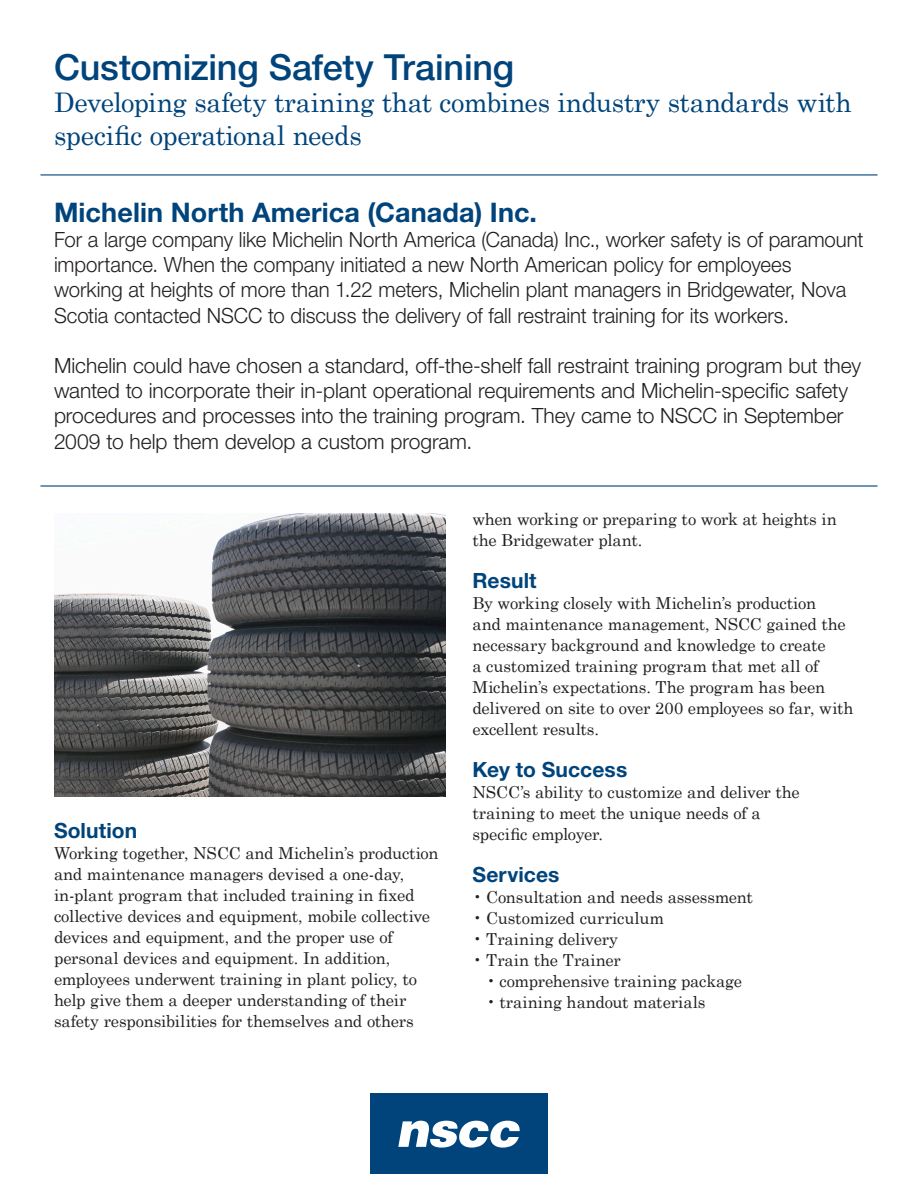
<style>
.page{position:relative;width:918px;height:1188px;background:#fff}
.page>*{position:absolute;margin:0;border:0;box-sizing:border-box;transform-origin:0 0}
.t1{font:500 36px "Helvetica Neue LT Std";letter-spacing:-.005em;color:#00447b}
.header_2{font:27px/32.4px "Century";letter-spacing:-.015em;color:#00447b}
.Subhead_overview{font:700 27px "Helvetica Neue LT Std";letter-spacing:.005em;color:#00447b}
.Paragraph_overview{font:300 21px/25.2px "Helvetica Neue LT Std";letter-spacing:-.005em;color:#231f20}
.subhead{font:700 21px "Helvetica Neue LT Std";letter-spacing:.005em;color:#00447b}
.Paragraph{font:16.5px/21px "Century Schoolbook";letter-spacing:-.01em;color:#231f20}
.bullett{font:16.5px "Century Schoolbook";letter-spacing:-.005em;color:#231f20}
.bullet_sub{font:16.5px "Century Schoolbook";letter-spacing:-.01em;color:#231f20}
</style>
<div class="page">
<div style="left:370px;top:1094px;width:178px;height:80px;background:#00447b"></div>
<svg style="left:398px;top:1121px;width:122px;height:27px"></svg>
<hr style="left:40px;top:174px;width:838px;height:2px;background:#00447b">
<hr style="left:40px;top:485px;width:838px;height:2px;background:#00447b">
<img style="left:54px;top:513px;width:392px;height:283px">
<p class="t1" style="left:54px;top:45px;width:462px">Customizing Safety Training</p>
<p class="header_2" style="left:54px;top:84px;width:799px">Developing safety training that combines industry standards with specific operational needs</p>
<p class="Subhead_overview" style="left:54px;top:195px;width:485px">Michelin North America (Canada) Inc.</p>
<p class="Paragraph_overview" style="left:54px;top:226px;width:811px">For a large company like Michelin North America (Canada) Inc., worker safety is of paramount importance. When the company initiated a new North American policy for employees working at heights of more than 1.22 meters, Michelin plant managers in Bridgewater, Nova Scotia contacted NSCC to discuss the delivery of fall restraint training for its workers.</p>
<p class="Paragraph_overview" style="left:54px;top:352px;width:809px">Michelin could have chosen a standard, off-the-shelf fall restraint training program but they wanted to incorporate their in-plant operational requirements and Michelin-specific safety procedures and processes into the training program. They came to NSCC in September 2009 to help them develop a custom program.</p>
<p class="subhead" style="left:54px;top:818px;width:85px">Solution</p>
<p class="Paragraph" style="left:54px;top:842px;width:386px">Working together, NSCC and Michelin’s production and maintenance managers devised a one-day, in-plant program that included training in fixed collective devices and equipment, mobile collective devices and equipment, and the proper use of personal devices and equipment. In addition, employees underwent training in plant policy, to help give them a deeper understanding of their safety responsibilities for themselves and others</p>
<p class="Paragraph" style="left:472px;top:507px;width:366px">when working or preparing to work at heights in the Bridgewater plant.</p>
<p class="subhead" style="left:472px;top:568px;width:66px">Result</p>
<p class="Paragraph" style="left:472px;top:591px;width:382px">By working closely with Michelin’s production<br>and maintenance management, NSCC gained the necessary background and knowledge to create<br>a customized training program that met all of Michelin’s expectations. The program has been delivered on site to over 200 employees so far, with excellent results.</p>
<p class="subhead" style="left:472px;top:757px;width:156px">Key to Success</p>
<p class="Paragraph" style="left:472px;top:780px;width:329px">NSCC’s ability to customize and deliver the training to meet the unique needs of a specific employer.</p>
<p class="subhead" style="left:472px;top:862px;width:89px">Services</p>
<p class="bullett" style="left:472px;top:883px;width:282px">• Consultation and needs assessment</p>
<p class="bullett" style="left:472px;top:904px;width:193px">• Customized curriculum</p>
<p class="bullett" style="left:472px;top:925px;width:147px">• Training delivery</p>
<p class="bullett" style="left:472px;top:946px;width:150px">• Train the Trainer</p>
<p class="bullet_sub" style="left:486px;top:967px;width:257px">• comprehensive training package</p>
<p class="bullet_sub" style="left:486px;top:988px;width:221px">• training handout materials</p>
</div>
